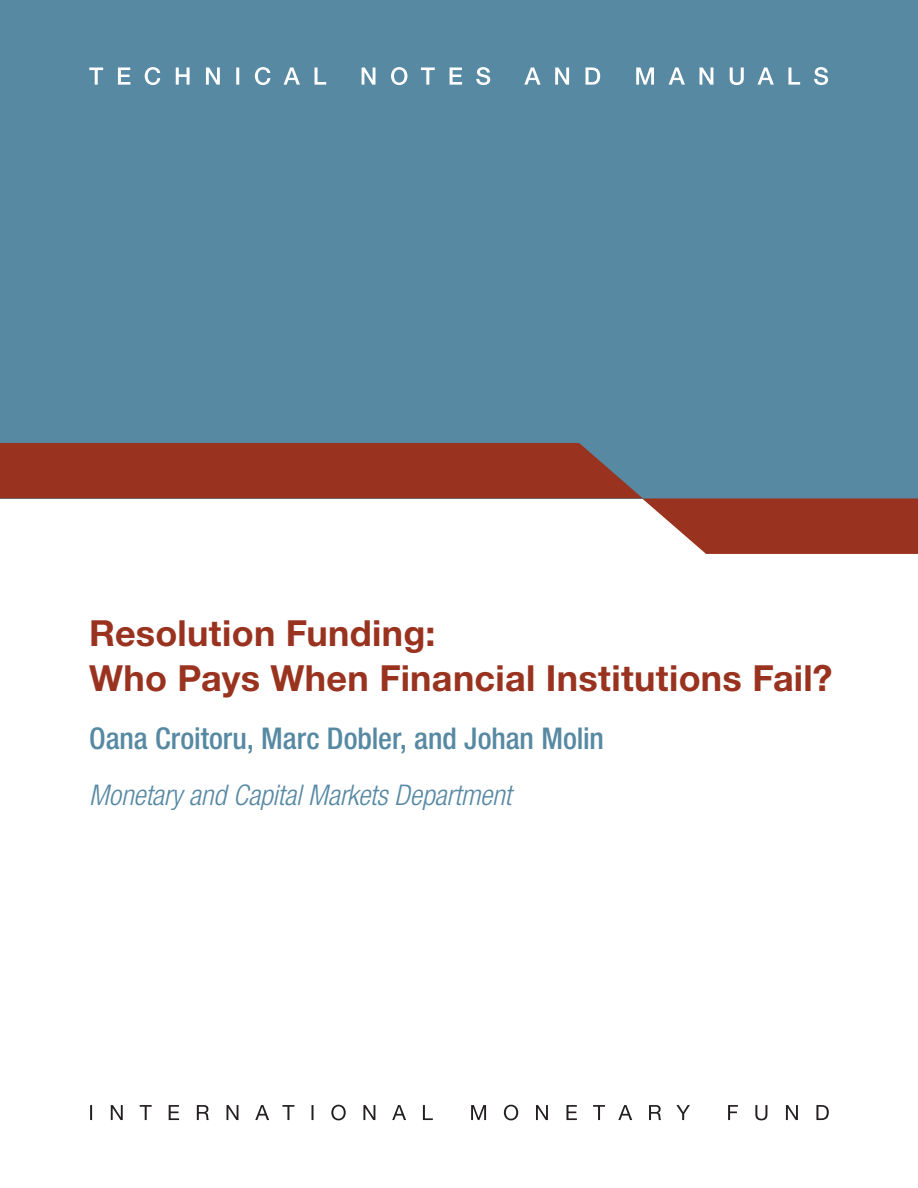
<style>
.page{position:relative;width:918px;height:1188px;background:#fff}
.page>*{position:absolute;margin:0;border:0;box-sizing:border-box;transform-origin:0 0}
.t1{font:700 36px/45px "Helvetica Neue LT Std";letter-spacing:.01em;color:#99331f}
.t2{font:500 condensed 30px "Helvetica Neue LT Std";color:#5789a3}
.t3{font:italic 300 condensed 28.5px "Helvetica Neue LT Std";letter-spacing:-.005em;color:#5789a3}
</style>
<div class="page">
<div style="left:0;top:0;width:918px;height:499px;background:#5789a3"></div>
<svg style="left:0;top:443px;width:918px;height:111px"></svg>
<svg style="left:90px;top:1105px;width:739px;height:15px"></svg>
<svg style="left:89px;top:67px;width:739px;height:18px"></svg>
<p class="t1" style="left:89px;top:610px;width:745px">Resolution Funding:<br>Who Pays When Financial Institutions Fail?</p>
<p class="t2" style="left:89px;top:721px;width:516px">Oana Croitoru, Marc Dobler, and Johan Molin</p>
<p class="t3" style="left:89px;top:779px;width:424px">Monetary and Capital Markets Department</p>
</div>
